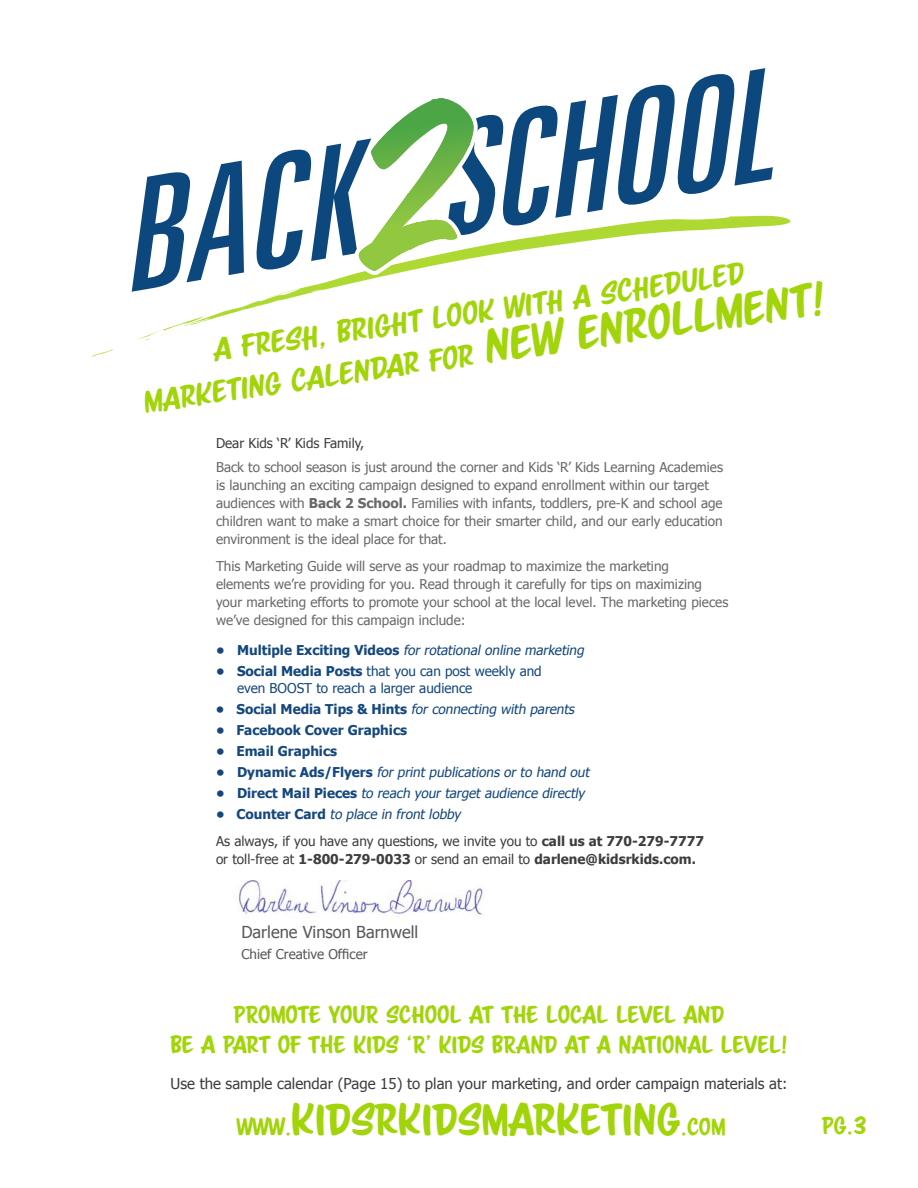
<style>
.page{position:relative;width:918px;height:1188px;background:#fff}
.page>*{position:absolute;margin:0;border:0;box-sizing:border-box;transform-origin:0 0}
.t1{font:39.6px "Scriptorama Markdown JF";color:#a2d40a}
.t2{font:italic 27.6px/42.5px "Scriptorama Markdown JF";color:#a2d40a;text-align:center}
.t3{font:21.6px "Scriptorama Markdown JF";color:#a2d40a}
.t4{font:16.5px "Tahoma";color:#57585a}
.t5{font:15px "Tahoma";color:#3e3e3f}
.t6{font:13.5px/18px "Tahoma";color:#69696c}
.t7{font:italic 13.5px "Tahoma";color:#14477d}
.t8{font:13.5px "Tahoma";color:#3e3e3f}
.t9{font:13.5px/16.5px "Tahoma";color:#14477d}
.t10{font:700 13.5px "Tahoma";color:#3e3e3f}
.t11{font:700 13.5px "Tahoma";color:#14477d}
.t12{font:13.5px "Tahoma";color:#57585a}
.s1{font-size:41.4px}
.s2{font-weight:700}
.s3{font-weight:700;font-style:normal}
.s4{font-weight:400}
.s5{font-size:21px}
</style>
<div class="page">
<img style="left:237px;top:880px;width:248px;height:37px">
<svg style="left:136px;top:322px;width:48px;height:19px"></svg>
<svg style="left:90px;top:349px;width:24px;height:8px"></svg>
<svg style="left:184px;top:217px;width:606px;height:109px"></svg>
<svg style="left:131px;top:68px;width:649px;height:238px"></svg>
<p class="t2" style="left:134px;top:339px;width:688px;rotate:-8deg">a fresh, bright look with a Scheduled<br>marketing calendar for <span class="s1">new enrollment!</span></p>
<p class="t8" style="left:216px;top:434px;width:150px">Dear Kids ‘R’ Kids Family,</p>
<p class="t6" style="left:216px;top:458px;width:509px">Back to school season is just around the corner and Kids ‘R’ Kids Learning Academies is launching an exciting campaign designed to expand enrollment within our target audiences with <span class="s2">Back 2 School.</span> Families with infants, toddlers, pre-K and school age</p>
<p class="t6" style="left:216px;top:512px;width:508px">children want to make a smart choice for their smarter child, and our early education environment is the ideal place for that.</p>
<p class="t6" style="left:216px;top:557px;width:455px">This Marketing Guide will serve as your roadmap to maximize the marketing</p>
<p class="t6" style="left:216px;top:575px;width:514px">elements we’re providing for you. Read through it carefully for tips on maximizing your marketing efforts to promote your school at the local level. The marketing pieces we’ve designed for this campaign include:</p>
<p class="t7" style="left:216px;top:641px;width:372px"><span class="s3">• M u l t i p l e Exc i t i n g Vi d eos</span> for rotational online marketing</p>
<p class="t9" style="left:237px;top:662px;width:306px;text-indent:-21px"><span class="s2">• Social Media Posts</span> that you can post weekly and even BOOST to reach a larger audience</p>
<p class="t7" style="left:216px;top:700px;width:363px"><span class="s3">• So c i a l M e d i a T i p s &amp; H i n ts</span> for connecting with parents</p>
<p class="t11" style="left:216px;top:720px;width:193px">• Facebook Cover Graphics</p>
<p class="t11" style="left:216px;top:741px;width:123px">• Email Graphics</p>
<p class="t7" style="left:216px;top:763px;width:378px"><span class="s3">• D y n a m i c Ad s / F l ye r s</span> for print publications or to hand out</p>
<p class="t7" style="left:216px;top:784px;width:370px"><span class="s3">• D i r e c t M a i l P i e c e s</span> to reach your target audience directly</p>
<p class="t7" style="left:216px;top:805px;width:246px"><span class="s3">• C o u n t e r C a r d</span> to place in front lobby</p>
<p class="t8" style="left:216px;top:832px;width:490px">As always, if you have any questions, we invite you to <span class="s2">call us at 770-279-7777</span></p>
<p class="t10" style="left:216px;top:849px;width:482px"><span class="s4">or toll-free at</span> 1-800-279-0033 <span class="s4">or send an email to</span> darlene@kidsrkids.com.</p>
<p class="t4" style="left:241px;top:921px;width:178px">Darlene Vinson Barnwell</p>
<p class="t12" style="left:241px;top:945px;width:128px">Chief Creative Officer</p>
<p class="t3" style="left:234px;top:1000px;width:492px">PROMOTE YOUR SCHOOL AT THE LOCAL LEVEL AND</p>
<p class="t3" style="left:171px;top:1030px;width:618px">BE A PART OF THE KIDS ‘R’ KIDS BRAND AT A NATIONAL LEVEL!</p>
<p class="t5" style="left:171px;top:1073px;width:618px">Use the sample calendar (Page 15) to plan your marketing, and order campaign materials at:</p>
<p class="t1" style="left:237px;top:1094px;width:490px"><span class="s5">WWW.</span>KIDSRKIDSMARKETING<span class="s5">.COM</span></p>
<p class="t3" style="left:822px;top:1111px;width:47px">PG.3</p>
</div>
